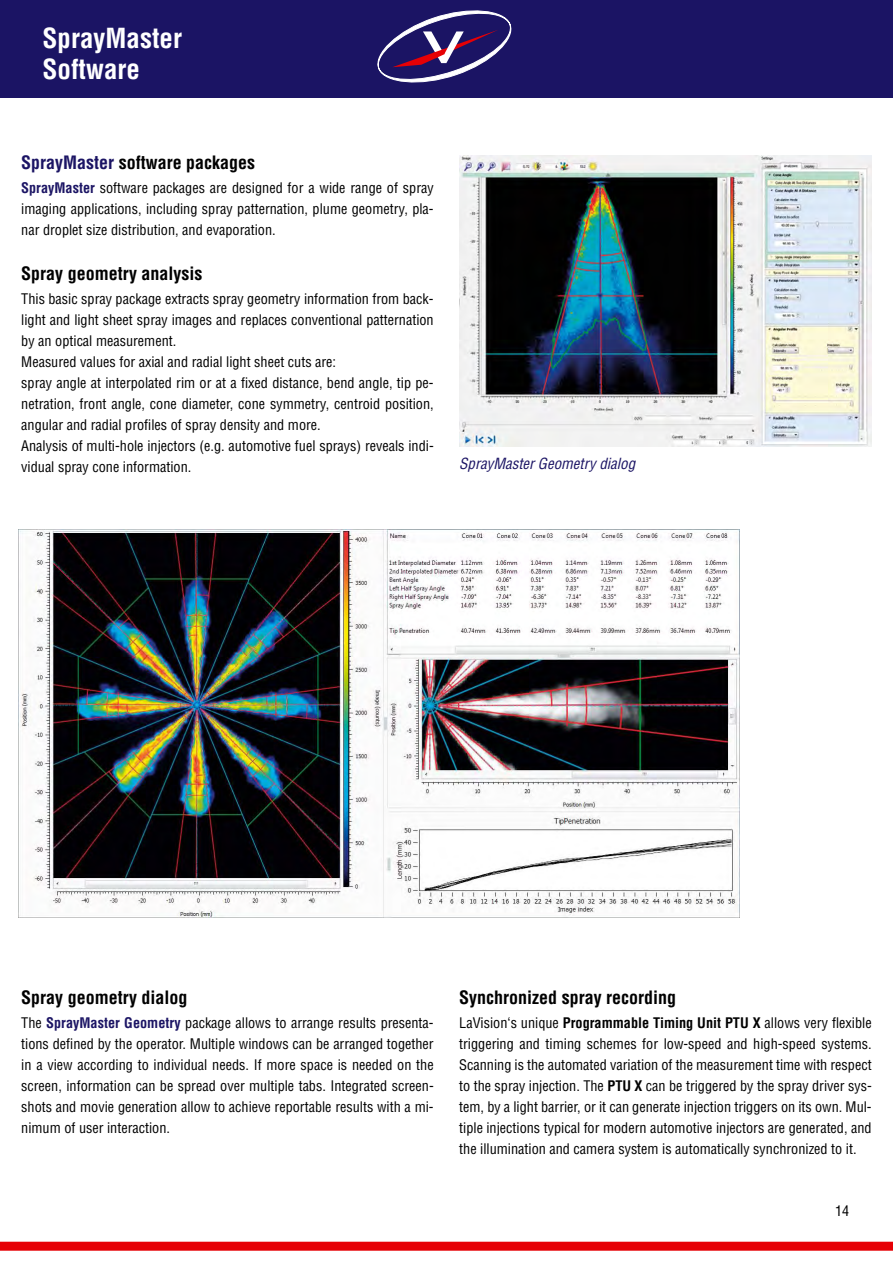
<style>
.page{position:relative;width:893px;height:1263px;background:#fff}
.page>*{position:absolute;margin:0;border:0;box-sizing:border-box;transform-origin:0 0}
.t1{font:700 condensed 27px/31.5px "Helvetica";color:#fff}
.t2{font:700 condensed 18px "Helvetica";color:#000}
.t3{font:italic condensed 15px "Helvetica";color:#1b1464}
.t4{font:condensed 14.25px/21px "Helvetica";color:#000;text-align:justify}
.s1{color:#1b1464}
.s2{font-weight:700;color:#1b1464}
.s3{font-weight:700}
</style>
<div class="page">
<div style="left:0;top:0;width:893px;height:97px;background:#1b1464"></div>
<div style="left:0;top:1242px;width:893px;height:9px;background:#e60005"></div>
<svg style="left:378px;top:11px;width:133px;height:71px"></svg>
<img style="left:459px;top:156px;width:413px;height:291px">
<img style="left:19px;top:529px;width:720px;height:388px">
<h1 class="t1" style="left:43px;top:22px;width:141px">SprayMaster<br>Software</h1>
<p class="t2" style="left:21px;top:152px;width:235px"><span class="s1">SprayMaster</span> software packages</p>
<p class="t4" style="left:21px;top:177px;width:414px"><span class="s2">SprayMaster</span> software packages are designed for a wide range of spray imaging applications, including spray patternation, plume geometry, pla&shy;nar droplet size distribution, and evaporation.</p>
<p class="t2" style="left:21px;top:263px;width:183px">Spray geometry analysis</p>
<p class="t4" style="left:21px;top:288px;width:414px;text-align:left">This basic spray package extracts spray geometry information from back&shy;light and light sheet spray images and replaces conventional patternation by an optical measurement.<br>Measured values for axial and radial light sheet cuts are:<br>spray angle at interpolated rim or at a fixed distance, bend angle, tip pe&shy;netration, front angle, cone diameter, cone symmetry, centroid position, angular and radial profiles of spray density and more.<br>Analysis of multi-hole injectors (e.g. automotive fuel sprays) reveals indi&shy;vidual spray cone information.</p>
<p class="t3" style="left:459px;top:454px;width:178px">SprayMaster Geometry dialog</p>
<p class="t2" style="left:21px;top:986px;width:168px">Spray geometry dialog</p>
<p class="t4" style="left:21px;top:1012px;width:414px">The <span class="s2">SprayMaster Geometry</span> package allows to arrange results presenta&shy;tions defined by the operator. Multiple windows can be arranged together in a view according to individual needs. If more space is needed on the screen, information can be spread over multiple tabs. Integrated screen&shy;shots and movie generation allow to achieve reportable results with a mi&shy;nimum of user interaction.</p>
<p class="t2" style="left:459px;top:986px;width:218px">Synchronized spray recording</p>
<p class="t4" style="left:459px;top:1012px;width:414px">LaVision‘s unique <span class="s3">Programmable Timing Unit PTU X</span> allows very flexible triggering and timing schemes for low-speed and high-speed systems.<br>Scanning is the automated variation of the measurement time with respect to the spray injection. The <span class="s3">PTU X</span> can be triggered by the spray driver sys&shy;tem, by a light barrier, or it can generate injection triggers on its own. Mul&shy;tiple injections typical for modern automotive injectors are generated, and the illumination and camera system is automatically synchronized to it.</p>
<p class="t4" style="left:835px;top:1200px;width:16px">14</p>
</div>
